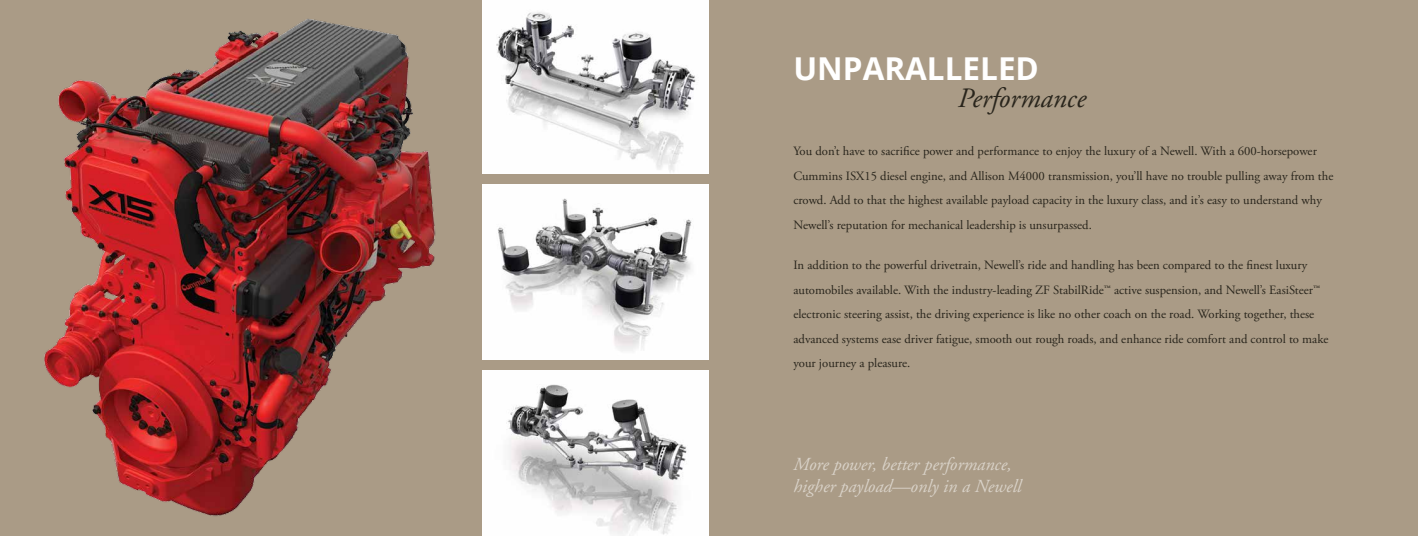
<style>
.page{position:relative;width:1418px;height:536px;background:#aa9b86}
.page>*{position:absolute;margin:0;border:0;box-sizing:border-box;transform-origin:0 0}
.t1{font:700 31.5px "Open Sans";color:#fff}
.t2{font:italic 28px "Adobe Garamond";color:#29251c}
.t3{font:italic 18.38px/22.1px "Adobe Garamond";color:#d9d2c8}
.t4{font:12.69px/24.5px "Adobe Garamond Pro";color:#29251c}
</style>
<div class="page">
<img style="left:44px;top:19px;width:392px;height:497px">
<img style="left:482px;top:185px;width:226px;height:174px">
<img style="left:482px;top:370px;width:226px;height:166px">
<img style="left:482px;top:0;width:226px;height:174px">
<h1 class="t1" style="left:793px;top:46px;width:247px">UNPARALLELED</h1>
<h2 class="t2" style="left:958px;top:83px;width:130px">Performance</h2>
<p class="t4" style="left:793px;top:139px;width:541px">You don’t have to sacrifice power and performance to enjoy the luxury of a Newell. With a 600-horsepower Cummins ISX15 diesel engine, and Allison M4000 transmission, you’ll have no trouble pulling away from the crowd. Add to that the highest available payload capacity in the luxury class, and it’s easy to understand why Newell’s reputation for mechanical leadership is unsurpassed.</p>
<p class="t4" style="left:793px;top:253px;width:536px">In addition to the powerful drivetrain, Newell’s ride and handling has been compared to the finest luxury automobiles available. With the industry-leading ZF StabilRide™ active suspension, and Newell’s EasiSteer™ electronic steering assist, the driving experience is like no other coach on the road. Working together, these advanced systems ease driver fatigue, smooth out rough roads, and enhance ride comfort and control to make your journey a pleasure.</p>
<h3 class="t3" style="left:793px;top:453px;width:229px">More power, better performance, higher payload—only in a Newell</h3>
</div>
